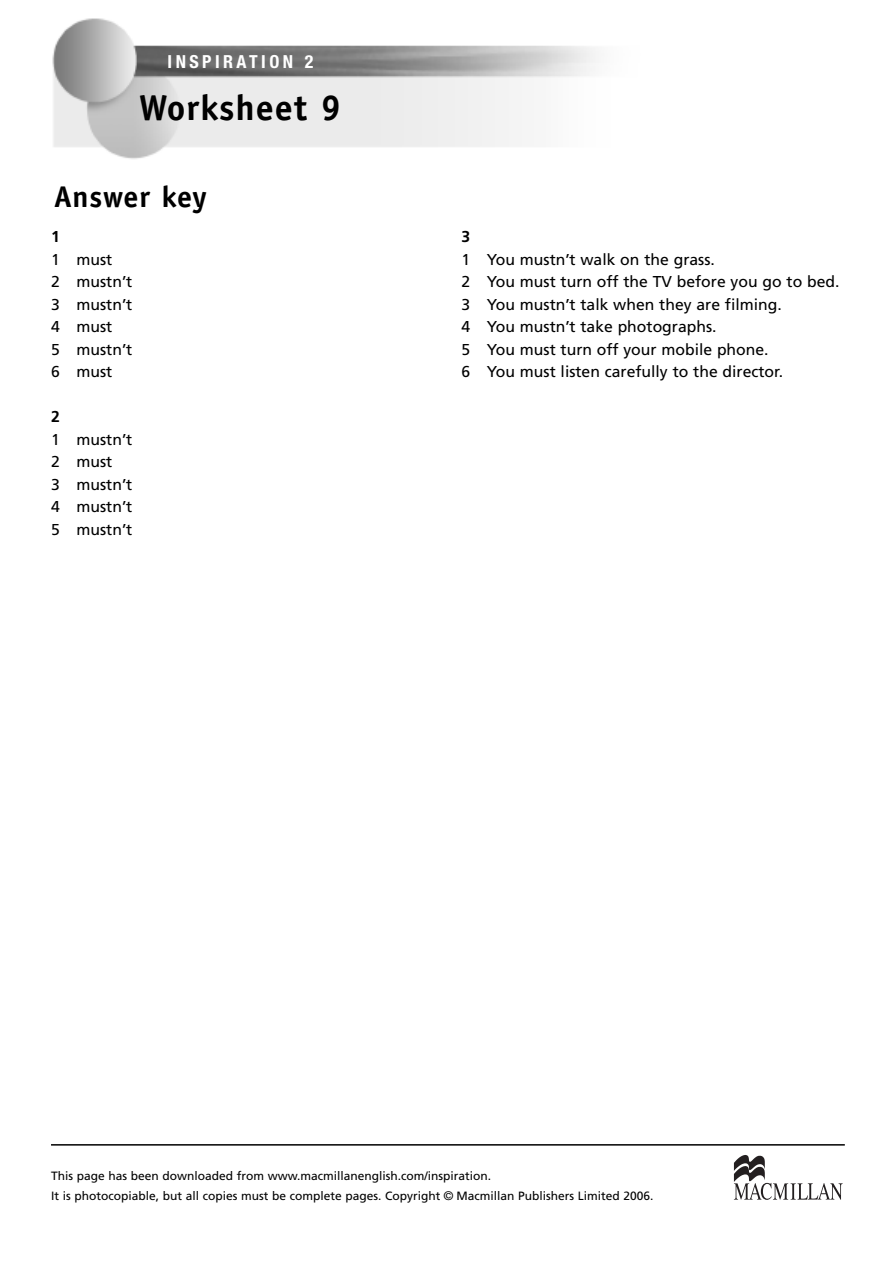
<style>
.page{position:relative;width:893px;height:1263px;background:#fff}
.page>*{position:absolute;margin:0;border:0;box-sizing:border-box;transform-origin:0 0}
.t1{font:700 36px "Officina Sans";letter-spacing:.03em;color:#000}
.t2{font:700 30px "Officina Sans";letter-spacing:.03em;color:#000}
.t3{font:700 condensed 18px "Helvetica Neue";letter-spacing:.19em;color:#fff}
.t4{font:15.75px/22.5px "Frutiger";color:#000}
.t5{font:700 15.75px "Frutiger";color:#000}
.t6{font:12px/20.2px "Frutiger";color:#000}
.s1{font-family:"Helvetica"}
</style>
<div class="page">
<hr style="left:51px;top:1144px;width:794px;height:1px;background:#000">
<svg style="left:734px;top:1155px;width:109px;height:45px"></svg>
<img style="left:52px;top:18px;width:544px;height:141px">
<p class="t3" style="left:168px;top:51px;width:147px">INSPIRATION 2</p>
<h1 class="t1" style="left:139px;top:94px;width:203px">Worksheet 9</h1>
<h2 class="t2" style="left:54px;top:185px;width:155px">Answer key</h2>
<p class="t5" style="left:51px;top:230px;width:10px">1</p>
<p class="t4" style="left:51px;top:249px;width:83px">1 must<br>2 mustn’t<br>3 mustn’t<br>4 must<br>5 mustn’t<br>6 must</p>
<p class="t5" style="left:51px;top:410px;width:10px">2</p>
<p class="t4" style="left:51px;top:429px;width:83px">1 mustn’t<br>2 must<br>3 mustn’t<br>4 mustn’t<br>5 mustn’t</p>
<p class="t5" style="left:461px;top:230px;width:10px">3</p>
<p class="t4" style="left:461px;top:249px;width:380px">1 You mustn’t walk on the grass.<br>2 You must turn off the TV before you go to bed.<br>3 You mustn’t talk when they are filming.<br>4 You mustn’t take photographs.<br>5 You must turn off your mobile phone.<br>6 You must listen carefully to the director.</p>
<p class="t6" style="left:51px;top:1167px;width:604px">This page has been downloaded from www.macmillanenglish.com/inspiration.<br>It is photocopiable, but all copies must be complete pages. Copyright <span class="s1">©</span> Macmillan Publishers Limited 2006.</p>
</div>
